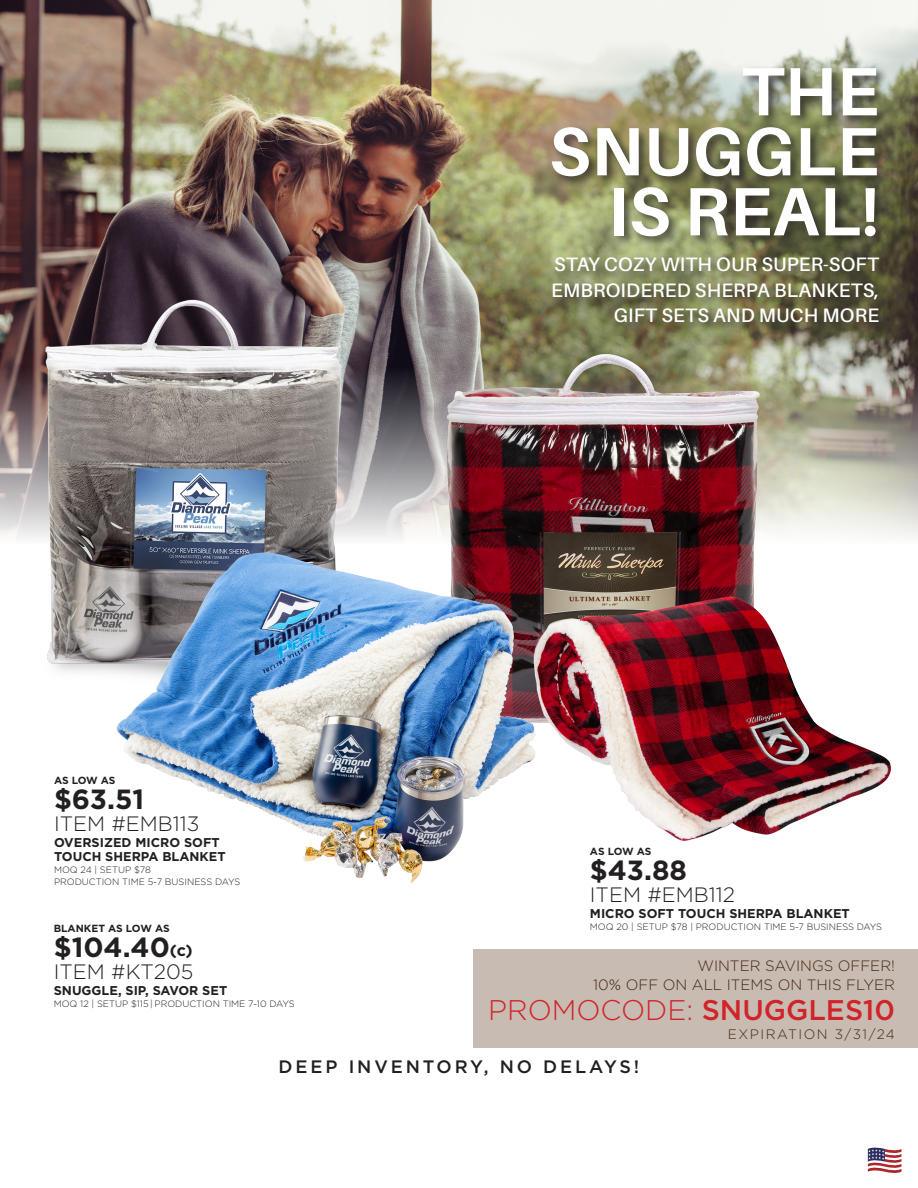
<style>
.page{position:relative;width:918px;height:1188px;background:#fff}
.page>*{position:absolute;margin:0;border:0;box-sizing:border-box;transform-origin:0 0}
.t1{font:700 68.4px/60px "Aileron";letter-spacing:.01em;color:#fff;text-align:right}
.t2{font:300 28.35px "Gotham";color:#d1232a}
.t3{font:700 27.75px "Gotham";color:#231f20}
.t4{font:300 20.85px "Gotham";color:#231f20}
.t5{font:600 19.5px/25.5px "Aileron";letter-spacing:.01em;color:#fff}
.t6{font:500 18px "Gotham";letter-spacing:.16em;color:#231f20}
.t7{font:300 15px "Gotham";color:#442914}
.t8{font:300 13.65px "Gotham";letter-spacing:.11em;color:#442914}
.t9{font:700 12.75px "Gotham";color:#231f20}
.t10{font:700 10.35px "Gotham";letter-spacing:-.01em;color:#231f20}
.t11{font:300 9.3px "Gotham";color:#231f20}
.s1{font-size:16.2px}
.s2{font-weight:500}
</style>
<div class="page">
<svg style="left:868px;top:1147px;width:34px;height:26px"></svg>
<img style="left:0;top:0;width:918px;height:535px">
<div style="left:549px;top:65px;width:342px;height:270px;background:#231f20;opacity:.75"></div>
<div style="left:473px;top:949px;width:445px;height:99px;background:#c8bbb2"></div>
<img style="left:391px;top:331px;width:527px;height:510px">
<img style="left:2px;top:259px;width:380px;height:413px">
<img style="left:90px;top:528px;width:487px;height:355px">
<p class="t10" style="left:54px;top:774px;width:63px">AS LOW AS</p>
<p class="t3" style="left:54px;top:783px;width:92px">$63.51</p>
<p class="t4" style="left:54px;top:812px;width:147px">ITEM #EMB113</p>
<p class="t9" style="left:54px;top:835px;width:167px">OVERSIZED MICRO SOFT</p>
<p class="t9" style="left:54px;top:849px;width:173px">TOUCH SHERPA BLANKET</p>
<p class="t11" style="left:54px;top:864px;width:98px">MOQ 24 | SETUP $78</p>
<p class="t11" style="left:54px;top:876px;width:188px">PRODUCTION TIME 5-7 BUSINESS DAYS</p>
<p class="t10" style="left:54px;top:922px;width:117px">BLANKET AS LOW AS</p>
<p class="t3" style="left:54px;top:931px;width:141px">$104.40<span class="s1">(c)</span></p>
<p class="t4" style="left:54px;top:960px;width:141px">ITEM #KT205</p>
<p class="t9" style="left:54px;top:983px;width:175px">SNUGGLE, SIP, SAVOR SET</p>
<p class="t11" style="left:54px;top:999px;width:242px">MOQ 12 | SETUP $115 | PRODUCTION TIME 7-10 DAYS</p>
<p class="t1" style="left:549px;top:62px;width:332px">THE<br>SNUGGLE<br>IS REAL!</p>
<p class="t5" style="left:551px;top:252px;width:329px">STAY COZY WITH OUR SUPER-SOFT<br>EMBROIDERED SHERPA BLANKETS,</p>
<p class="t5" style="left:614px;top:303px;width:267px">GIFT SETS AND MUCH MORE</p>
<p class="t10" style="left:590px;top:845px;width:63px">AS LOW AS</p>
<p class="t3" style="left:590px;top:854px;width:99px">$43.88</p>
<p class="t4" style="left:590px;top:883px;width:147px">ITEM #EMB112</p>
<p class="t9" style="left:590px;top:906px;width:261px">MICRO SOFT TOUCH SHERPA BLANKET</p>
<p class="t11" style="left:590px;top:922px;width:294px">MOQ 20 | SETUP $78 | PRODUCTION TIME 5-7 BUSINESS DAYS</p>
<p class="t7" style="left:697px;top:958px;width:199px">WINTER SAVINGS OFFER!</p>
<p class="t7" style="left:593px;top:977px;width:303px">10% OFF ON ALL ITEMS ON THIS FLYER</p>
<p class="t2" style="left:488px;top:995px;width:408px">PROMOCODE: <span class="s2">SNUGGLES10</span></p>
<p class="t8" style="left:728px;top:1026px;width:169px">EXPIRATION 3/31/24</p>
<p class="t6" style="left:279px;top:1056px;width:362px">DEEP INVENTORY, NO DELAYS!</p>
</div>
